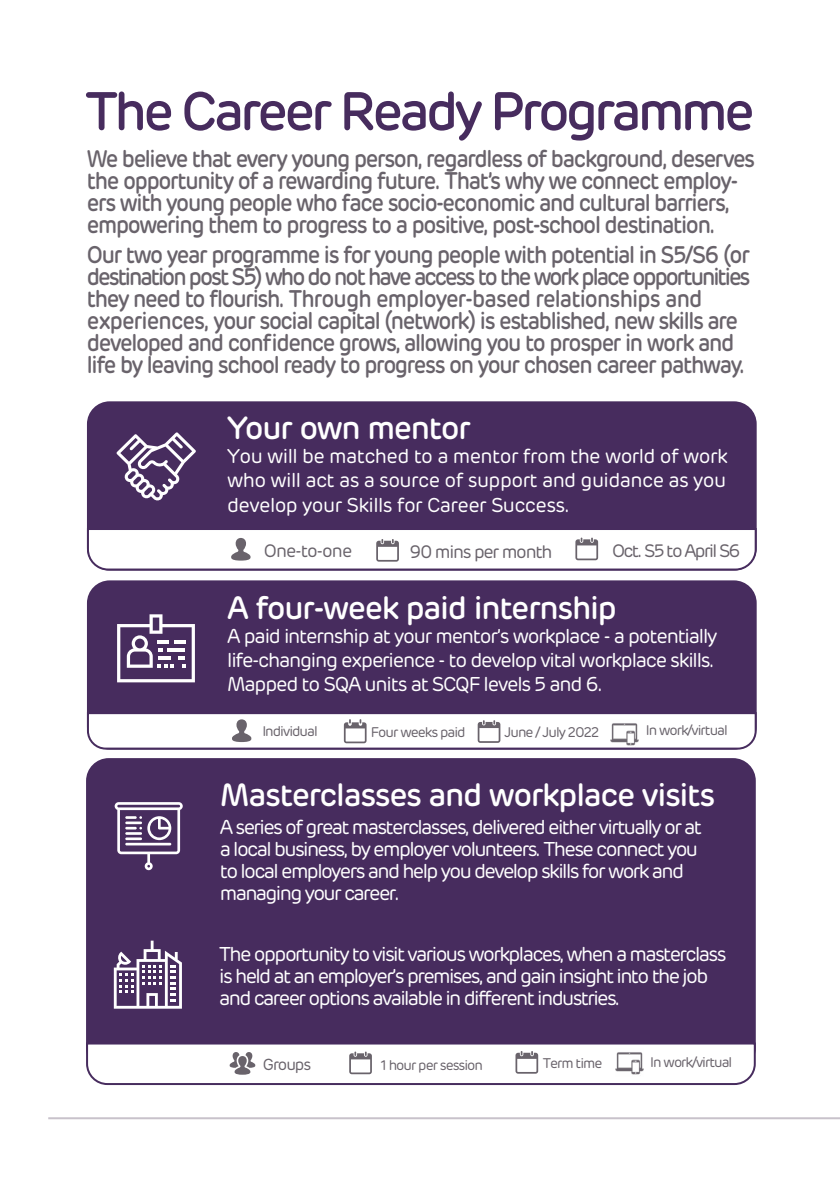
<style>
.page{position:relative;width:840px;height:1191px;background:#fff}
.page>*{position:absolute;margin:0;border:0;box-sizing:border-box;transform-origin:0 0}
.t1{font:500 54px "Rubrik";letter-spacing:-.07em;color:#472c5e}
.t2{font:500 32px "Rubrik";letter-spacing:-.04em;color:#fff}
.t3{font:500 24px/22px "Rubrik";letter-spacing:-.06em;color:#69636b;scale:.92 1}
.t4{font:20px/22px "Rubrik";letter-spacing:-.08em;color:#fff}
.t5{font:20px/24px "Rubrik";letter-spacing:-.06em;color:#fff}
.t6{font:18px "Rubrik";letter-spacing:-.07em;color:#69636b}
.t7{font:18px "Rubrik";letter-spacing:-.09em;color:#69636b}
.t8{font:16px "Rubrik";letter-spacing:-.07em;color:#69636b}
.t9{font:14px "Rubrik";letter-spacing:-.07em;color:#69636b}
</style>
<div class="page">
<div style="left:87px;top:401px;width:669px;height:169px;background:#472c5e;border-radius:23px"></div>
<div style="left:87px;top:580px;width:669px;height:169px;background:#472c5e;border-radius:23px"></div>
<div style="left:86px;top:758px;width:669px;height:312px;background:#472c5e;border-radius:23px"></div>
<svg style="left:115px;top:802px;width:68px;height:68px"></svg>
<svg style="left:114px;top:940px;width:68px;height:68px"></svg>
<svg style="left:117px;top:614px;width:78px;height:68px"></svg>
<hr style="left:48px;top:1117px;width:791px;height:2px;background:#c8c2cb">
<svg style="left:86px;top:711px;width:671px;height:39px;background:#dfdbe3"></svg>
<svg style="left:116px;top:432px;width:80px;height:69px"></svg>
<svg style="left:86px;top:527px;width:671px;height:44px;background:#e4e1e7"></svg>
<svg style="left:86px;top:1041px;width:670px;height:44px"></svg>
<h1 class="t1" style="left:85px;top:77px;width:670px">The Career Ready Programme</h1>
<p class="t3" style="left:87px;top:148px;width:727px">We believe that every young person, regardless of background, deserves the opportunity of a rewarding future. That’s why we connect employ&shy;ers with young people who face socio-economic and cultural barriers, empowering them to progress to a positive, post-school destination.</p>
<p class="t3" style="left:87px;top:244px;width:722px">Our two year programme is for young people with potential in S5/S6 (or destination post S5) who do not have access to the work place opportunities they need to flourish. Through employer-based relationships and experiences, your social capital (network) is established, new skills are developed and confidence grows, allowing you to prosper in work and life by leaving school ready to progress on your chosen career pathway.</p>
<h2 class="t2" style="left:227px;top:408px;width:245px">Your own mentor</h2>
<p class="t4" style="left:227px;top:444px;width:502px;line-height:24px;text-align:justify">You will be matched to a mentor from the world of work who will act as a source of support and guidance as you develop your Skills for Career Success.</p>
<p class="t6" style="left:264px;top:539px;width:90px">One-to-one</p>
<p class="t6" style="left:409px;top:540px;width:144px">90 mins per month</p>
<p class="t7" style="left:611px;top:539px;width:130px">Oct. S5 to April S6</p>
<h2 class="t2" style="left:227px;top:587px;width:391px">A four-week paid internship</h2>
<p class="t5" style="left:227px;top:623px;width:491px">A paid internship at your mentor’s workplace - a potentially life-changing experience - to develop vital workplace skills.<br>Mapped to SQA units at SCQF levels 5 and 6.</p>
<p class="t9" style="left:262px;top:722px;width:57px">Individual</p>
<p class="t9" style="left:371px;top:722px;width:96px">Four weeks paid</p>
<p class="t9" style="left:504px;top:723px;width:97px">June / July 2022</p>
<p class="t9" style="left:645px;top:721px;width:84px">In work/virtual</p>
<h2 class="t2" style="left:220px;top:774px;width:496px">Masterclasses and workplace visits</h2>
<p class="t4" style="left:220px;top:816px;width:483px">A series of great masterclasses, delivered either virtually or at a local business, by employer volunteers. These connect you to local employers and help you develop skills for work and managing your career.</p>
<p class="t4" style="left:219px;top:943px;width:508px">The opportunity to visit various workplaces, when a masterclass is held at an employer’s premises, and gain insight into the job and career options available in different industries.</p>
<p class="t8" style="left:263px;top:1054px;width:50px">Groups</p>
<p class="t9" style="left:380px;top:1056px;width:104px">1 hour per session</p>
<p class="t9" style="left:542px;top:1054px;width:61px">Term time</p>
<p class="t9" style="left:649px;top:1053px;width:84px">In work/virtual</p>
</div>
